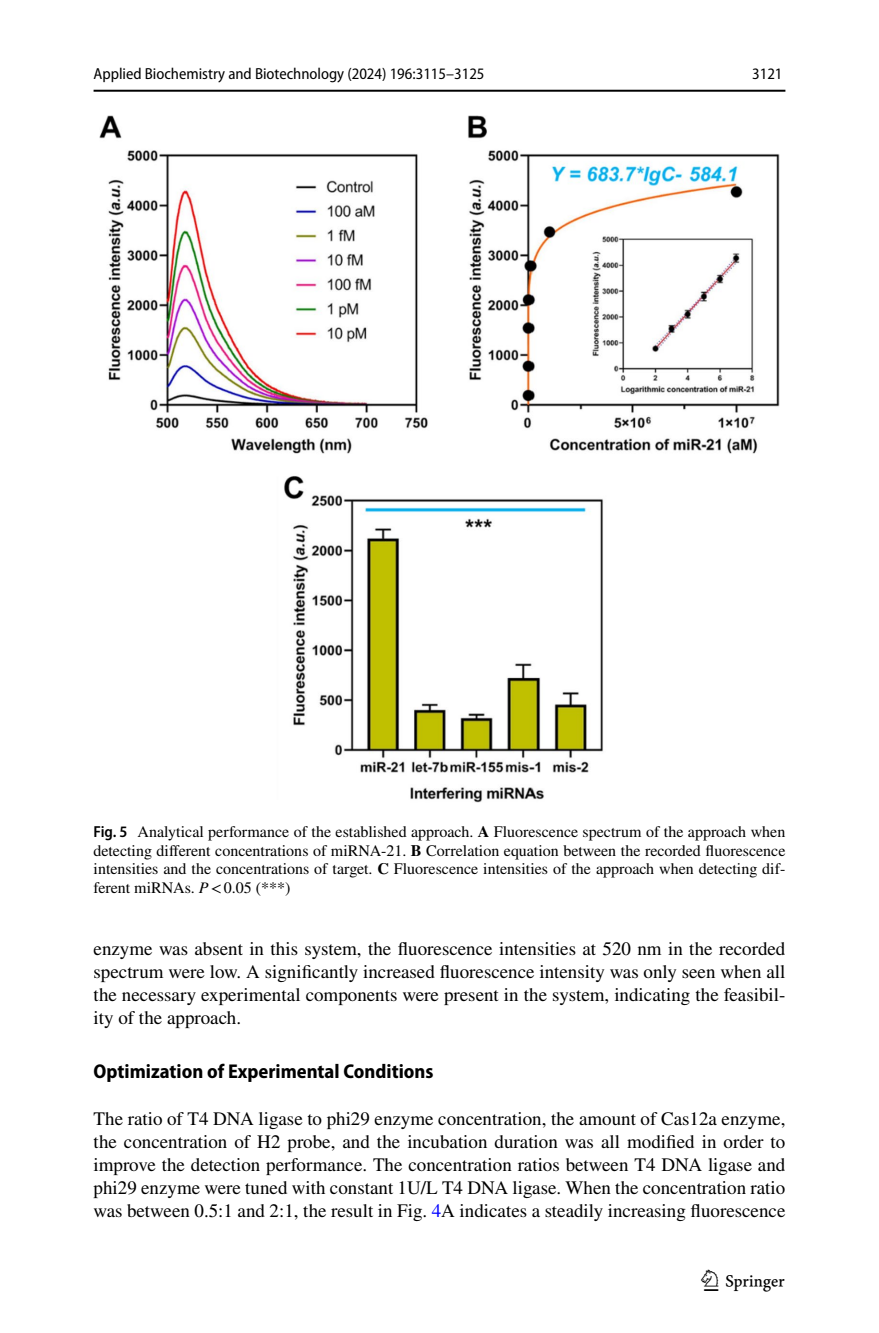
<style>
.page{position:relative;width:879px;height:1333px;background:#fff}
.page>*{position:absolute;margin:0;border:0;box-sizing:border-box;transform-origin:0 0}
.t1{font:30px "Springnew Regular 5";color:#000}
.t2{font:700 semi-condensed 20px "Myriad Pro";color:#000}
.t3{font:19px/23px "STIX";color:#000;text-align:justify}
.t4{font:16px/18.4px "STIX";color:#000;text-align:justify}
.t5{font:semi-condensed 16px "Myriad Pro";color:#000}
.s1{font-family:"Myriad Pro";font-weight:600;font-stretch:semi-condensed}
.s2{font-weight:700}
.s3{font-style:italic}
.s4{color:#00f}
</style>
<div class="page">
<hr style="left:94px;top:90px;width:691px;height:2px;background:#000">
<img style="left:99px;top:116px;width:681px;height:686px">
<p class="t5" style="left:94px;top:65px;width:392px">Applied Biochemistry and Biotechnology (2024) 196:3115–3125</p>
<p class="t5" style="left:752px;top:65px;width:32px">3121</p>
<p class="t4" style="left:94px;top:824px;width:693px"><span class="s1">Fig. 5</span> Analytical performance of the established approach. <span class="s2">A</span> Fluorescence spectrum of the approach when detecting different concentrations of miRNA-21. <span class="s2">B</span> Correlation equation between the recorded fluorescence intensities and the concentrations of target. <span class="s2">C</span> Fluorescence intensities of the approach when detecting dif&shy;ferent miRNAs. <span class="s3">P</span>&lt;0.05 (***)</p>
<p class="t3" style="left:94px;top:938px;width:693px">enzyme was absent in this system, the fluorescence intensities at 520 nm in the recorded spectrum were low. A significantly increased fluorescence intensity was only seen when all the necessary experimental components were present in the system, indicating the feasibil&shy;ity of the approach.</p>
<p class="t2" style="left:94px;top:1060px;width:341px">Optimization of Experimental Conditions</p>
<p class="t3" style="left:94px;top:1108px;width:693px">The ratio of T4 DNA ligase to phi29 enzyme concentration, the amount of Cas12a enzyme, the concentration of H2 probe, and the incubation duration was all modified in order to improve the detection performance. The concentration ratios between T4 DNA ligase and phi29 enzyme were tuned with constant 1U/L T4 DNA ligase. When the concentration ratio was between 0.5:1 and 2:1, the result in Fig. <span class="s4">4</span>A indicates a steadily increasing fluorescence</p>
<h1 class="t1" style="left:704px;top:1269px;width:83px">1 3</h1>
</div>
